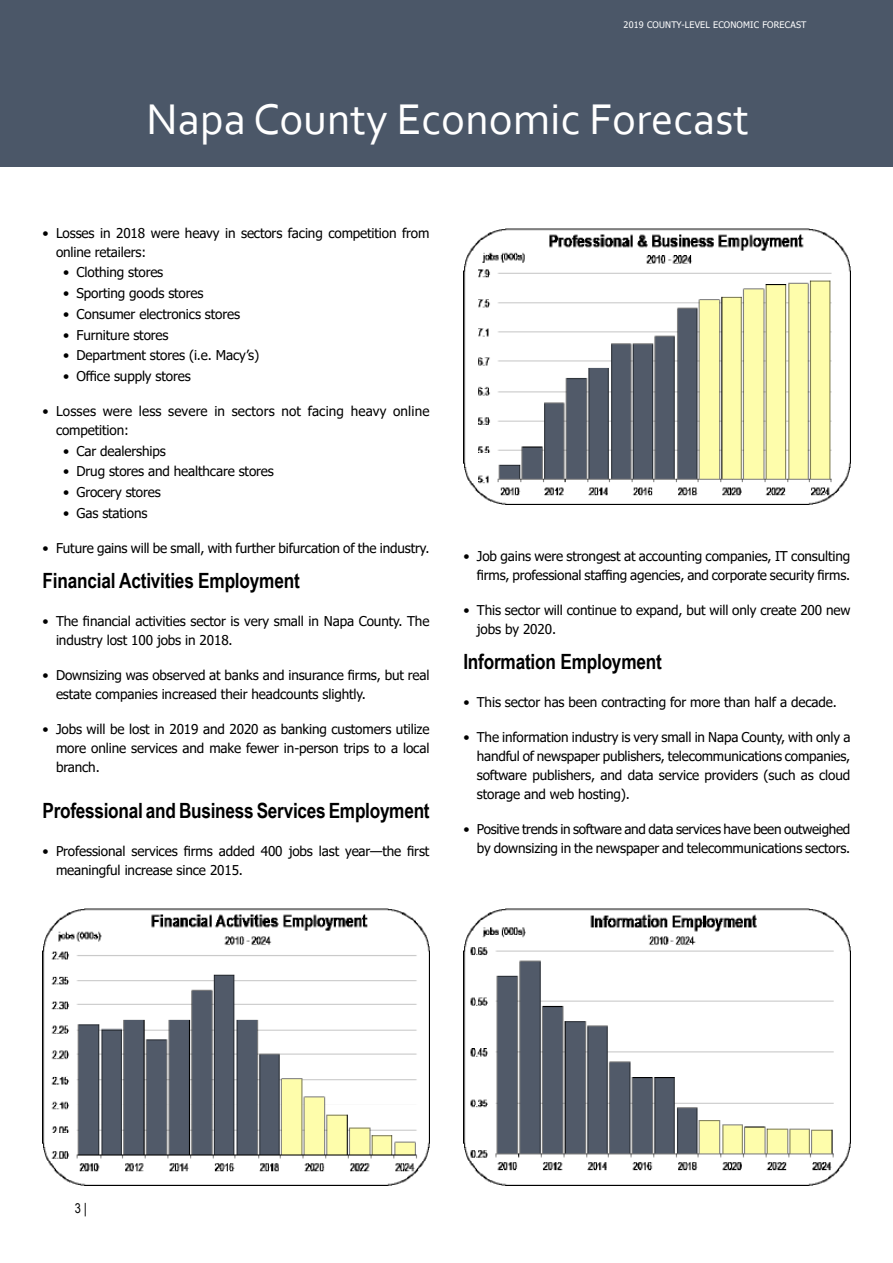
<style>
.page{position:relative;width:893px;height:1263px;background:#fff}
.page>*{position:absolute;margin:0;border:0;box-sizing:border-box;transform-origin:0 0}
.t1{font:45px "Corbel";color:#fff}
.Profile_Subhead_1{font:700 21px "Arial Narrow";letter-spacing:-.01em;color:#000}
.t2{font:13.5px/18.9px "Tahoma";letter-spacing:-.01em;color:#000}
.t3{font:13.5px/18.9px "Tahoma";letter-spacing:.01em;color:#000}
.t4{font:13.5px "Arial Narrow";color:#000}
.t5{font:9px "Tahoma";letter-spacing:.02em;color:#fff}
.s1{font-family:"Myriad Pro"}
</style>
<div class="page">
<div style="left:0;top:0;width:893px;height:167px;background:#4b5768"></div>
<img style="left:43px;top:908px;width:387px;height:277px">
<img style="left:463px;top:228px;width:387px;height:277px">
<img style="left:463px;top:908px;width:387px;height:277px">
<p class="t5" style="left:624px;top:19px;width:184px">2019 COUNTY-LEVEL ECONOMIC FORECAST</p>
<h1 class="t1" style="left:146px;top:91px;width:604px">Napa County Economic Forecast</h1>
<p class="t2" style="left:56px;top:224px;width:375px;text-indent:-14px">• Losses in 2018 were heavy in sectors facing competition from online retailers:</p>
<p class="t2" style="left:63px;top:264px;width:102px">• Clothing stores</p>
<p class="t2" style="left:63px;top:285px;width:142px">• Sporting goods stores</p>
<p class="t2" style="left:63px;top:305px;width:179px">• Consumer electronics stores</p>
<p class="t2" style="left:63px;top:326px;width:107px">• Furniture stores</p>
<p class="t2" style="left:63px;top:347px;width:198px">• Department stores (i.e. Macy’s)</p>
<p class="t2" style="left:63px;top:367px;width:129px">• Office supply stores</p>
<p class="t3" style="left:56px;top:402px;width:375px;text-indent:-14px">• Losses were less severe in sectors not facing heavy online competition:</p>
<p class="t2" style="left:63px;top:442px;width:104px">• Car dealerships</p>
<p class="t2" style="left:63px;top:463px;width:212px">• Drug stores and healthcare stores</p>
<p class="t2" style="left:63px;top:483px;width:99px">• Grocery stores</p>
<p class="t2" style="left:63px;top:504px;width:86px">• Gas stations</p>
<p class="t2" style="left:43px;top:539px;width:388px">• Future gains will be small, with further bifurcation of the industry.</p>
<p class="Profile_Subhead_1" style="left:43px;top:565px;width:259px">Financial Activities Employment</p>
<p class="t2" style="left:56px;top:612px;width:375px;text-indent:-14px">• The financial activities sector is very small in Napa County. The industry lost 100 jobs in 2018.</p>
<p class="t2" style="left:56px;top:666px;width:375px;text-indent:-14px">• Downsizing was observed at banks and insurance firms, but real estate companies increased their headcounts slightly.</p>
<p class="t2" style="left:56px;top:720px;width:375px;text-align:justify;text-indent:-14px">• Jobs will be lost in 2019 and 2020 as banking customers utilize more online services and make fewer in-person trips to a local branch.</p>
<p class="Profile_Subhead_1" style="left:43px;top:794px;width:389px">Professional and Business Services Employment</p>
<p class="t2" style="left:56px;top:842px;width:375px;text-indent:-14px">• Professional services firms added 400 jobs last year—the first meaningful increase since 2015.</p>
<p class="t2" style="left:463px;top:547px;width:388px;text-align:right">• Job gains were strongest at accounting companies, IT consulting firms, professional staffing agencies, and corporate security firms.</p>
<p class="t2" style="left:477px;top:601px;width:375px;text-indent:-14px">• This sector will continue to expand, but will only create 200 new jobs by 2020.</p>
<p class="Profile_Subhead_1" style="left:463px;top:646px;width:200px">Information Employment</p>
<p class="t2" style="left:463px;top:693px;width:375px">• This sector has been contracting for more than half a decade.</p>
<p class="t2" style="left:477px;top:728px;width:375px;text-align:justify;text-indent:-14px">• The information industry is very small in Napa County, with only a handful of newspaper publishers, telecommunications companies, software publishers, and data service providers (such as cloud storage and web hosting).</p>
<p class="t2" style="left:463px;top:820px;width:388px;text-align:right">• Positive trends in software and data services have been outweighed by downsizing in the newspaper and telecommunications sectors.</p>
<p class="t4" style="left:75px;top:1198px;width:14px">3 <span class="s1">|</span></p>
</div>
